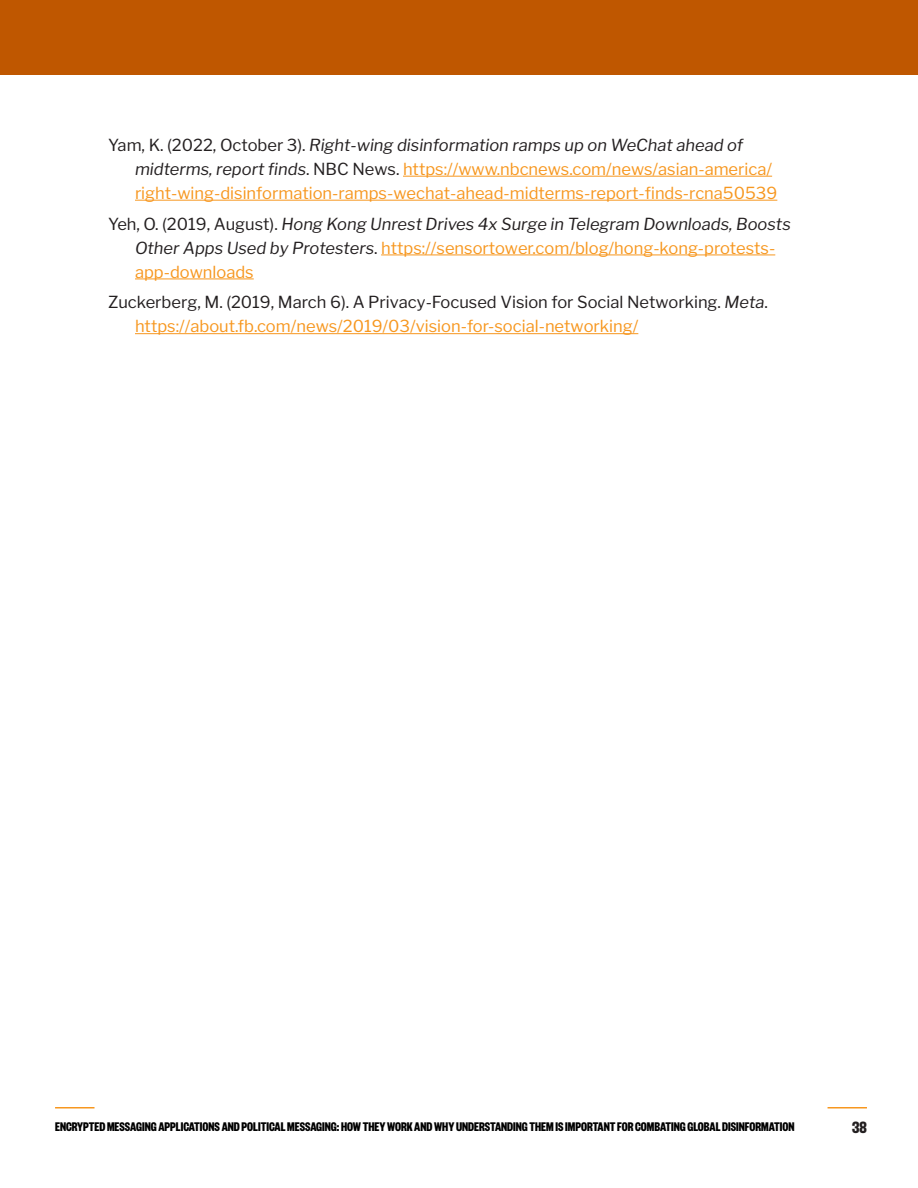
<style>
.page{position:relative;width:918px;height:1188px;background:#fff}
.page>*{position:absolute;margin:0;border:0;box-sizing:border-box;transform-origin:0 0}
.t1{font:700 18px "Founders Grotesk X Cond";color:#231f20}
.t2{font:16.5px/24px "Libre Franklin";color:#f7971f}
.t3{font:italic 16.5px/24px "Libre Franklin";color:#231f20}
.t4{font:16.5px/24px "Libre Franklin";color:#231f20}
.t5{font:700 13.8px "Founders Grotesk X Cond";color:#000}
.s1{color:#231f20}
.s2{font-style:italic;color:#231f20}
.s3{font-style:normal}
.s4{font-style:normal;color:#f7971f}
.s5{font-style:italic}
.s6{color:#f7971f}
</style>
<div class="page">
<hr style="left:55px;top:1107px;width:40px;height:1px;background:#f7971f">
<hr style="left:828px;top:1107px;width:39px;height:1px;background:#f7971f">
<div style="left:0;top:0;width:918px;height:75px;background:#bf5700"></div>
<hr style="left:403px;top:176px;width:369px;height:1px;background:#f7971f">
<hr style="left:135px;top:200px;width:642px;height:1px;background:#f7971f">
<hr style="left:381px;top:255px;width:394px;height:1px;background:#f7971f">
<hr style="left:135px;top:279px;width:119px;height:1px;background:#f7971f">
<hr style="left:135px;top:333px;width:503px;height:1px;background:#f7971f">
<p class="t2" style="left:135px;top:133px;width:644px;text-indent:-27px"><span class="s1">Yam, K. (2022, October 3).</span> <span class="s2">Right-wing disinformation ramps up on WeChat ahead of midterms, report finds</span><span class="s1">. NBC News.</span> https://www.nbcnews.com/news/asian-america/ right-wing-disinformation-ramps-wechat-ahead-midterms-report-finds-rcna50539</p>
<p class="t3" style="left:135px;top:212px;width:657px;text-indent:-27px"><span class="s3">Yeh, O. (2019, August).</span> Hong Kong Unrest Drives 4x Surge in Telegram Downloads, Boosts<br>Other Apps Used by Protesters<span class="s3">.</span> <span class="s4">https://sensortower.com/blog/hong-kong-protests&shy;app-downloads</span></p>
<p class="t4" style="left:135px;top:290px;width:634px;text-indent:-27px">Zuckerberg, M. (2019, March 6). A Privacy-Focused Vision for Social Networking. <span class="s5">Meta</span>. <span class="s6">https://about.fb.com/news/2019/03/vision-for-social-networking/</span></p>
<p class="t5" style="left:55px;top:1118px;width:741px">ENCRYPTED MESSAGING APPLICATIONS AND POLITICAL MESSAGING: HOW THEY WORK AND WHY UNDERSTANDING THEM IS IMPORTANT FOR COMBATING GLOBAL DISINFORMATION</p>
<p class="t1" style="left:852px;top:1116px;width:16px">38</p>
</div>
